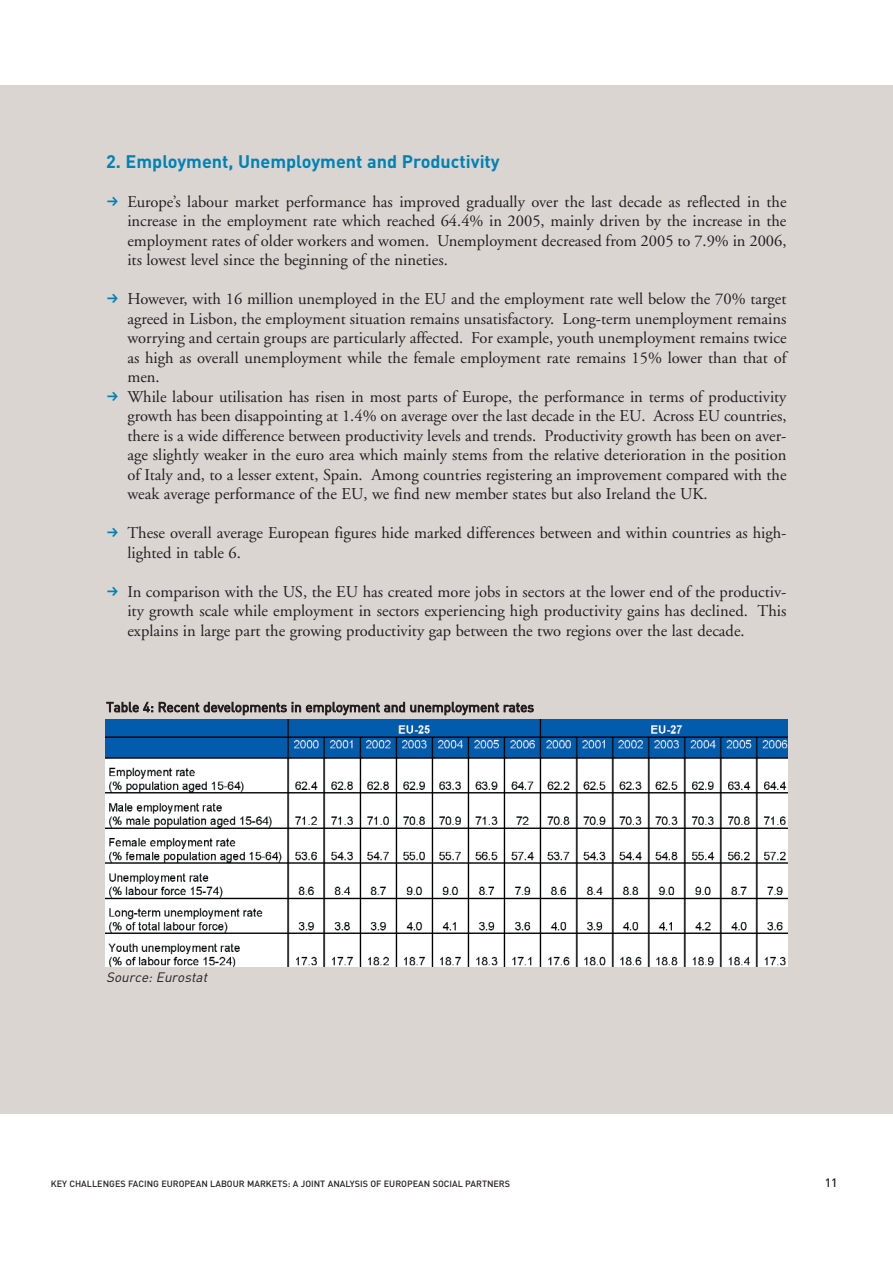
<style>
.page{position:relative;width:893px;height:1263px;background:#fff}
.page>*{position:absolute;margin:0;border:0;box-sizing:border-box;transform-origin:0 0}
.t1{font:700 18px "DIN";color:#0082b4}
.t2{font:16.5px/19.5px "Adobe Garamond";color:#231f20;text-align:justify}
.t3{font:13.5px "DIN";color:#231f20}
.t4{font:italic 13.5px "DIN";color:#231f20}
.t5{font:500 12px "DIN";color:#231f20}
.t6{font:500 9px "DIN";color:#231f20}
</style>
<div class="page">
<div style="left:0;top:85px;width:893px;height:1029px;background:#dbd5d2"></div>
<img style="left:106px;top:719px;width:681px;height:247px">
<p class="t1" style="left:106px;top:155px;width:395px">2. Employment, Unemployment and Productivity</p>
<p class="t2" style="left:127px;top:193px;width:661px">Europe’s labour market performance has improved gradually over the last decade as reflected in the increase in the employment rate which reached 64.4% in 2005, mainly driven by the increase in the employment rates of older workers and women. Unemployment decreased from 2005 to 7.9% in 2006, its lowest level since the beginning of the nineties.</p>
<p class="t2" style="left:127px;top:291px;width:661px;text-align:left">However, with 16 million unemployed in the EU and the employment rate well below the 70% target agreed in Lisbon, the employment situation remains unsatisfactory. Long-term unemployment remains worrying and certain groups are particularly affected. For example, youth unemployment remains twice as high as overall unemployment while the female employment rate remains 15% lower than that of men.<br>While labour utilisation has risen in most parts of Europe, the performance in terms of productivity growth has been disappointing at 1.4% on average over the last decade in the EU. Across EU countries, there is a wide difference between productivity levels and trends. Productivity growth has been on aver&shy;age slightly weaker in the euro area which mainly stems from the relative deterioration in the position of Italy and, to a lesser extent, Spain. Among countries registering an improvement compared with the weak average performance of the EU, we find new member states but also Ireland the UK.</p>
<p class="t2" style="left:127px;top:525px;width:661px">These overall average European figures hide marked differences between and within countries as high&shy;lighted in table 6.</p>
<p class="t2" style="left:127px;top:583px;width:661px">In comparison with the US, the EU has created more jobs in sectors at the lower end of the productiv&shy;ity growth scale while employment in sectors experiencing high productivity gains has declined. This explains in large part the growing productivity gap between the two regions over the last decade.</p>
<p class="t3" style="left:106px;top:702px;width:429px">Table 4: Recent developments in employment and unemployment rates</p>
<p class="t4" style="left:106px;top:972px;width:105px">Source: Eurostat</p>
<p class="t6" style="left:51px;top:1181px;width:461px">KEY CHALLENGES FACING EUROPEAN LABOUR MARKETS: A JOINT ANALYSIS OF EUROPEAN SOCIAL PARTNERS</p>
<p class="t5" style="left:825px;top:1179px;width:14px">11</p>
</div>
